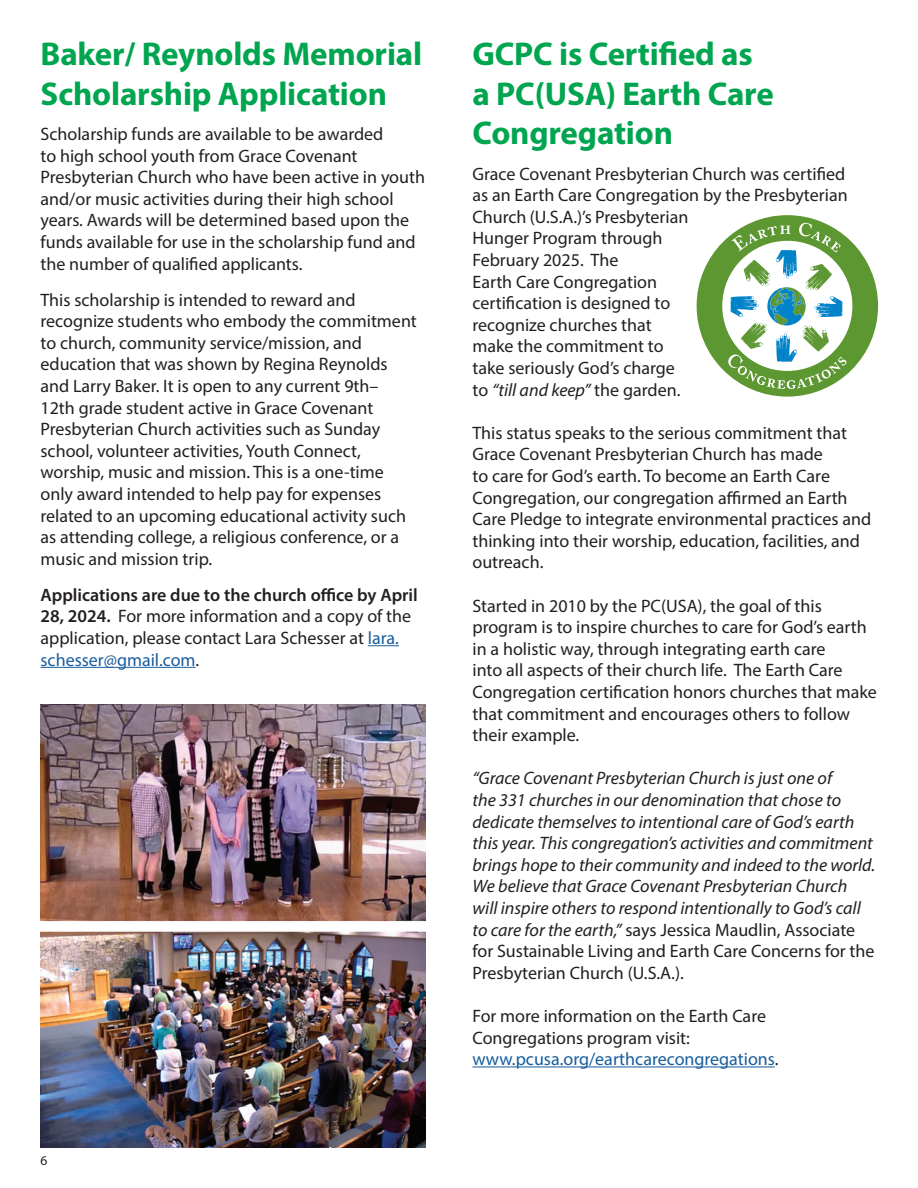
<style>
.page{position:relative;width:918px;height:1188px;background:#fff}
.page>*{position:absolute;margin:0;border:0;box-sizing:border-box;transform-origin:0 0}
.t1{font:700 33px/39.6px "Myriad Pro";letter-spacing:-.005em;color:#00a54f}
.t2{font:18px/21.6px "Myriad Pro";color:#231f20}
.t3{font:italic 18px/21.6px "Myriad Pro";color:#231f20}
.t4{font:13.5px "Myriad Pro";color:#231f20}
.s1{font-weight:600}
.s2{color:#175d9e}
.s3{font-style:italic}
.s4{font-style:normal}
</style>
<div class="page">
<hr style="left:368px;top:645px;width:31px;height:1px;background:#175d9e">
<hr style="left:40px;top:667px;width:156px;height:1px;background:#175d9e">
<div style="left:697px;top:215px;width:181px;height:182px;background:#5c9731;border-radius:50%"></div>
<div style="left:722px;top:241px;width:130px;height:130px;background:#fff;border-radius:50%"></div>
<svg style="left:728px;top:222px;width:119px;height:167px"></svg>
<hr style="left:472px;top:1066px;width:303px;height:1px;background:#175d9e">
<img style="left:40px;top:704px;width:386px;height:444px">
<h1 class="t1" style="left:40px;top:33px;width:383px">Baker/ Reynolds Memorial<br>Scholarship Application</h1>
<p class="t2" style="left:40px;top:123px;width:386px">Scholarship funds are available to be awarded<br>to high school youth from Grace Covenant Presbyterian Church who have been active in youth and/or music activities during their high school years. Awards will be determined based upon the funds available for use in the scholarship fund and the number of qualified applicants.</p>
<p class="t2" style="left:40px;top:288px;width:378px">This scholarship is intended to reward and recognize students who embody the commitment to church, community service/mission, and education that was shown by Regina Reynolds and Larry Baker. It is open to any current 9th– 12th grade student active in Grace Covenant Presbyterian Church activities such as Sunday school, volunteer activities, Youth Connect, worship, music and mission. This is a one-time only award intended to help pay for expenses related to an upcoming educational activity such as attending college, a religious conference, or a music and mission trip.</p>
<p class="t2" style="left:40px;top:584px;width:379px"><span class="s1">Applications are due to the church office by April 28, 2024.</span> For more information and a copy of the application, please contact Lara Schesser at <span class="s2">lara. schesser@gmail.com</span>.</p>
<p class="t4" style="left:40px;top:1152px;width:8px">6</p>
<h1 class="t1" style="left:472px;top:33px;width:303px">GCPC is Certified as a PC(USA) Earth Care<br>Congregation</h1>
<p class="t2" style="left:472px;top:162px;width:377px">Grace Covenant Presbyterian Church was certified as an Earth Care Congregation by the Presbyterian<br>Church (U.S.A.)’s Presbyterian<br>Hunger Program through<br>February 2025. The<br>Earth Care Congregation<br>certification is designed to<br>recognize churches that<br>make the commitment to<br>take seriously God’s charge<br>to <span class="s3">“till and keep”</span> the garden.</p>
<p class="t2" style="left:472px;top:422px;width:400px">This status speaks to the serious commitment that Grace Covenant Presbyterian Church has made<br>to care for God’s earth. To become an Earth Care Congregation, our congregation affirmed an Earth Care Pledge to integrate environmental practices and thinking into their worship, education, facilities, and outreach.</p>
<p class="t2" style="left:472px;top:594px;width:406px">Started in 2010 by the PC(USA), the goal of this program is to inspire churches to care for God’s earth in a holistic way, through integrating earth care<br>into all aspects of their church life. The Earth Care Congregation certification honors churches that make that commitment and encourages others to follow their example.</p>
<p class="t3" style="left:472px;top:767px;width:404px">“Grace Covenant Presbyterian Church is just one of<br>the 331 churches in our denomination that chose to dedicate themselves to intentional care of God’s earth this year. This congregation’s activities and commitment brings hope to their community and indeed to the world.<br>We believe that Grace Covenant Presbyterian Church will inspire others to respond intentionally to God’s call to care for the earth,” <span class="s4">says Jessica Maudlin, Associate for Sustainable Living and Earth Care Concerns for the Presbyterian Church (U.S.A.).</span></p>
<p class="t2" style="left:472px;top:1005px;width:308px">For more information on the Earth Care<br>Congregations program visit: <span class="s2">www.pcusa.org/earthcarecongregations</span>.</p>
</div>
